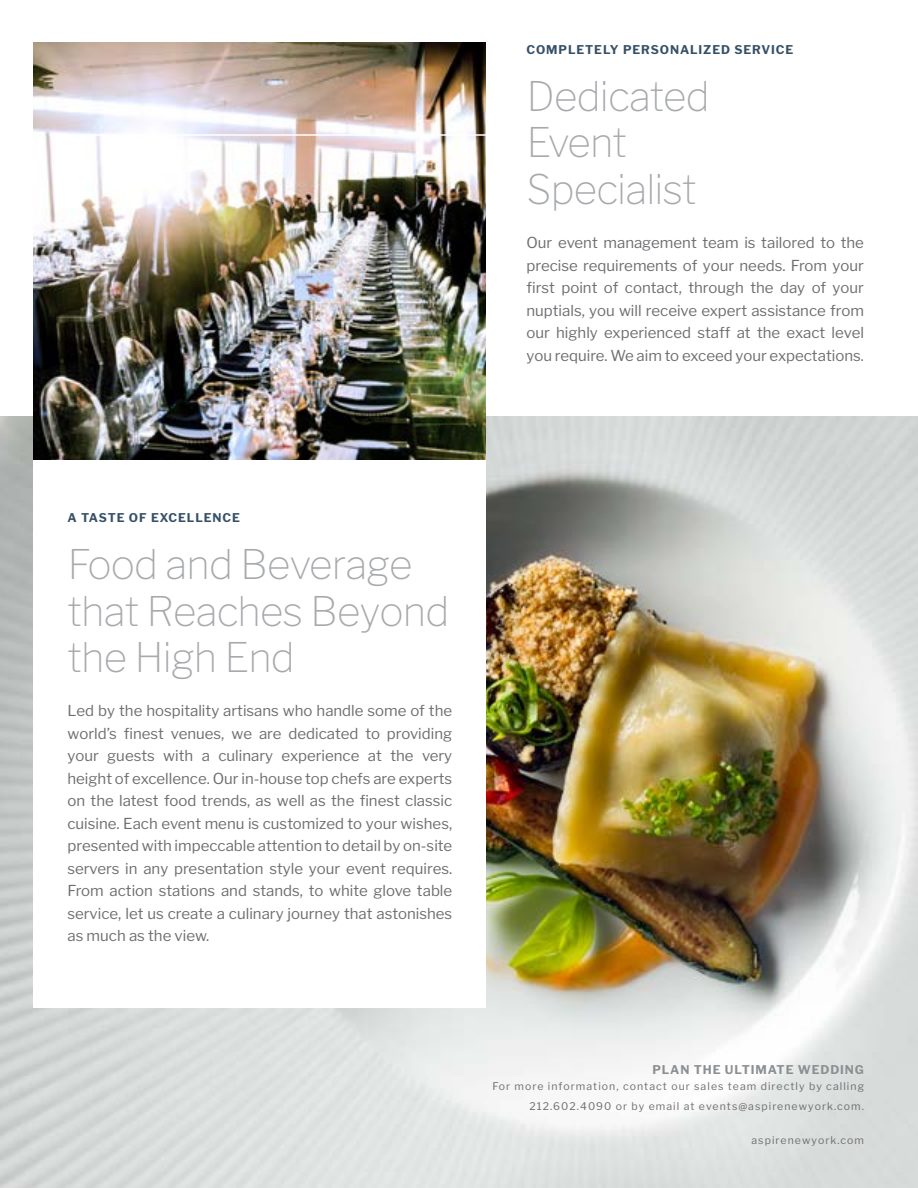
<style>
.page{position:relative;width:918px;height:1188px;background:#fff}
.page>*{position:absolute;margin:0;border:0;box-sizing:border-box;transform-origin:0 0}
.t1{font:100 40.5px/46.5px "Libre Franklin";letter-spacing:-.02em;color:#a7a9ac}
.t2{font:15px/22.5px "Libre Franklin";color:#6d6e71;text-align:justify}
.t3{font:700 12px "Libre Franklin";letter-spacing:.075em;color:#355067}
.t4{font:700 12px "Libre Franklin";letter-spacing:.075em;color:#8b8f91}
.t5{font:10.5px/19.8px "Libre Franklin";letter-spacing:.1em;color:#6d6e71;text-align:right}
</style>
<div class="page">
<img style="left:0;top:417px;width:918px;height:771px">
<img style="left:34px;top:42px;width:452px;height:418px">
<hr style="left:54px;top:134px;width:766px;height:2px;background:#fff">
<div style="left:34px;top:460px;width:452px;height:548px;background:#fff"></div>
<p class="t3" style="left:526px;top:42px;width:268px">COMPLETELY PERSONALIZED SERVICE</p>
<h1 class="t1" style="left:526px;top:73px;width:185px">Dedicated<br>Event<br>Specialist</h1>
<p class="t2" style="left:526px;top:232px;width:339px">Our event management team is tailored to the precise requirements of your needs. From your first point of contact, through the day of your nuptials, you will receive expert assistance from our highly experienced staff at the exact level you require. We aim to exceed your expectations.</p>
<p class="t3" style="left:68px;top:510px;width:174px">A TASTE OF EXCELLENCE</p>
<h1 class="t1" style="left:68px;top:541px;width:383px">Food and Beverage that Reaches Beyond the High End</h1>
<p class="t2" style="left:68px;top:700px;width:386px">Led by the hospitality artisans who handle some of the world’s finest venues, we are dedicated to providing your guests with a culinary experience at the very height of excellence. Our in-house top chefs are experts on the latest food trends, as well as the finest classic cuisine. Each event menu is customized to your wishes, presented with impeccable attention to detail by on-site servers in any presentation style your event requires.<br>From action stations and stands, to white glove table service, let us create a culinary journey that astonishes as much as the view.</p>
<p class="t4" style="left:652px;top:1062px;width:213px">PLAN THE ULTIMATE WEDDING</p>
<p class="t5" style="left:492px;top:1076px;width:373px">For more information, contact our sales team directly by calling<br>212.602.4090 or by email at events@aspirenewyork.com.</p>
<p class="t5" style="left:752px;top:1130px;width:114px">aspirenewyork.com</p>
</div>
